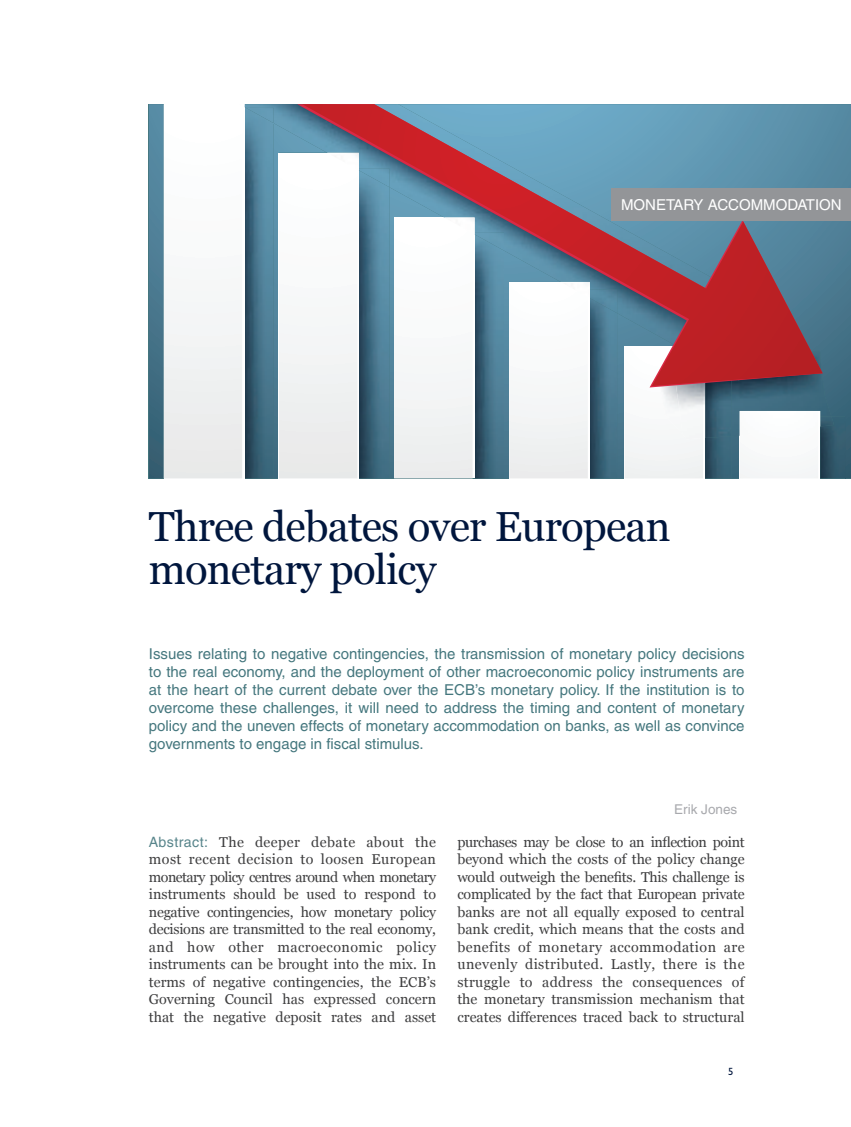
<style>
.page{position:relative;width:851px;height:1127px;background:#fff}
.page>*{position:absolute;margin:0;border:0;box-sizing:border-box;transform-origin:0 0}
._01_-_Título_artícul{font:42px/43.5px "Georgia";letter-spacing:-.02em;color:#00163d}
._02_-_Texto_introduc{font:15px/18px "Helvetica";color:#45777e;text-align:justify}
._03_-_Autor{font:15px "Helvetica";color:#fff}
._04_-_Texto_general{font:14.25px/17.5px "Georgia";color:#3e3e3f;text-align:justify}
._03_-_Autor-2{font:13.5px "Helvetica";color:#a8a9ad}
.t1{font:500 10.5px "Gill Sans MT Std";color:#00163d}
.s1{font-family:"Helvetica";color:#58858b}
</style>
<div class="page">
<svg style="left:149px;top:104px;width:701px;height:374px;background:#5f889c"></svg>
<img style="left:844px;top:416px;width:1px;height:62px">
<img style="left:820px;top:416px;width:24px;height:62px">
<div style="left:739px;top:411px;width:81px;height:67px;background:#f7f8f9"></div>
<img style="left:731px;top:436px;width:1px;height:42px">
<img style="left:705px;top:439px;width:26px;height:39px">
<img style="left:617px;top:387px;width:1px;height:91px">
<img style="left:590px;top:387px;width:27px;height:91px">
<div style="left:509px;top:387px;width:78px;height:91px;background:#f0f2f3"></div>
<img style="left:474px;top:387px;width:30px;height:91px">
<div style="left:394px;top:387px;width:78px;height:91px;background:#eff1f1"></div>
<img style="left:389px;top:187px;width:1px;height:291px">
<img style="left:359px;top:387px;width:30px;height:91px">
<div style="left:279px;top:362px;width:78px;height:116px;background:#eceded"></div>
<img style="left:273px;top:123px;width:1px;height:355px">
<img style="left:244px;top:362px;width:29px;height:116px">
<img style="left:732px;top:352px;width:99px;height:84px">
<svg style="left:820px;top:416px;width:13px;height:20px"></svg>
<img style="left:818px;top:411px;width:2px;height:25px">
<img style="left:739px;top:411px;width:79px;height:25px">
<img style="left:731px;top:376px;width:1px;height:60px">
<img style="left:703px;top:387px;width:28px;height:52px">
<svg style="left:624px;top:387px;width:79px;height:91px"></svg>
<img style="left:244px;top:104px;width:53px;height:258px">
<img style="left:246px;top:108px;width:27px;height:15px">
<svg style="left:164px;top:104px;width:80px;height:374px"></svg>
<svg style="left:302px;top:104px;width:520px;height:282px"></svg>
<div style="left:611px;top:188px;width:239px;height:33px;background:#939598"></div>
<p class="_03_-_Autor" style="left:621px;top:196px;width:222px">MONETARY ACCOMMODATION</p>
<p class="_01_-_Título_artícul" style="left:149px;top:505px;width:523px">Three debates over European monetary policy</p>
<p class="_02_-_Texto_introduc" style="left:149px;top:645px;width:597px">Issues relating to negative contingencies, the transmission of monetary policy decisions to the real economy, and the deployment of other macroeconomic policy instruments are at the heart of the current debate over the ECB’s monetary policy. If the institution is to overcome these challenges, it will need to address the timing and content of monetary policy and the uneven effects of monetary accommodation on banks, as well as convince governments to engage in fiscal stimulus.</p>
<p class="_03_-_Autor-2" style="left:674px;top:802px;width:65px">Erik Jones</p>
<p class="_04_-_Texto_general" style="left:149px;top:833px;width:289px"><span class="s1">Abstract:</span> The deeper debate about the most recent decision to loosen European monetary policy centres around when monetary instruments should be used to respond to negative contingencies, how monetary policy decisions are transmitted to the real economy, and how other macroeconomic policy instruments can be brought into the mix. In terms of negative contingencies, the ECB’s Governing Council has expressed concern that the negative deposit rates and asset</p>
<p class="_04_-_Texto_general" style="left:457px;top:833px;width:289px">purchases may be close to an inflection point beyond which the costs of the policy change would outweigh the benefits. This challenge is complicated by the fact that European private banks are not all equally exposed to central bank credit, which means that the costs and benefits of monetary accommodation are unevenly distributed. Lastly, there is the struggle to address the consequences of the monetary transmission mechanism that creates differences traced back to structural</p>
<p class="t1" style="left:728px;top:1065px;width:7px">5</p>
</div>
